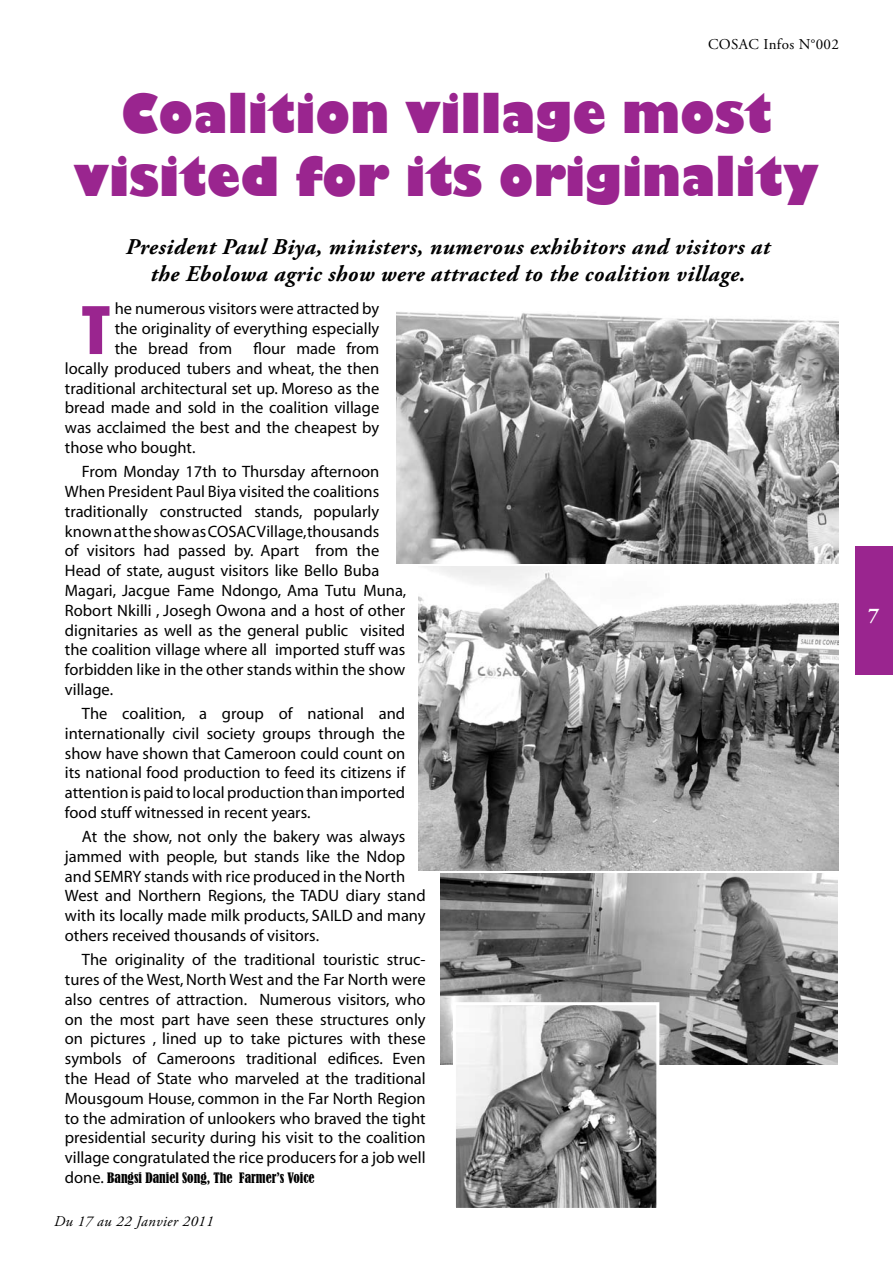
<style>
.page{position:relative;width:893px;height:1263px;background:#fff}
.page>*{position:absolute;margin:0;border:0;box-sizing:border-box;transform-origin:0 0}
.t1{font:60.6px "Impact";color:#9a258f}
.t2{font:800 52.5px/63px "Gill Sans";color:#9a258f;text-align:center;scale:.92 1}
.t3{font:italic 700 22.5px/27px "Adobe Garamond Pro";letter-spacing:.025em;color:#000;text-align:center}
.t4{font:700 21px "Adobe Garamond Pro";color:#fff}
.t5{font:16.5px/19.8px "Myriad";color:#000;text-align:justify}
.t6{font:italic 15px "Adobe Garamond Pro";letter-spacing:.025em;color:#000}
.t7{font:15px "Adobe Garamond Pro";letter-spacing:.025em;color:#000}
.t8{font:condensed 13.5px "Bernard";color:#000}
.s1{font-family:"Myriad";font-stretch:normal;font-size:16.5px}
</style>
<div class="page">
<div style="left:856px;top:546px;width:37px;height:129px;background:#9a258f"></div>
<img style="left:396px;top:312px;width:442px;height:252px">
<img style="left:418px;top:566px;width:421px;height:304px">
<img style="left:440px;top:873px;width:398px;height:191px">
<img style="left:457px;top:1006px;width:198px;height:201px">
<div style="left:453px;top:1002px;width:206px;height:209px;border:3px solid #fff"></div>
<p class="t7" style="left:708px;top:35px;width:132px">COSAC Infos N°002</p>
<h2 class="t2" style="left:74px;top:86px;width:811px">Coalition village most visited for its originality</h2>
<h3 class="t3" style="left:126px;top:234px;width:646px">President Paul Biya, ministers, numerous exhibitors and visitors at the Ebolowa agric show were attracted to the coalition village.</h3>
<h1 class="t1" style="left:82px;top:283px;width:29px">T</h1>
<p class="t5" style="left:115px;top:300px;width:266px">he numerous visitors were attracted by the originality of everything especially the bread from</p>
<p class="t5" style="left:65px;top:339px;width:316px;text-indent:189px">flour made from locally produced tubers and wheat, the then traditional architectural set up. Moreso as the bread made and sold in the coalition village was acclaimed the best and the cheapest by those who bought.</p>
<p class="t5" style="left:65px;top:462px;width:343px;text-align:left;text-indent:17px">From Monday 17th to Thursday afternoon When President Paul Biya visited the coalitions traditionally constructed stands, popularly known at the show as COSAC Village, thousands<br>of visitors had passed by. Apart from the Head of state, august visitors like Bello Buba Magari, Jacgue Fame Ndongo, Ama Tutu Muna, Robort Nkilli , Josegh Owona and a host of other dignitaries as well as the general public visited the coalition village where all imported stuff was forbidden like in the other stands within the show village.</p>
<p class="t5" style="left:65px;top:704px;width:342px;text-indent:17px">The coalition, a group of national and internationally civil society groups through the show have shown that Cameroon could count on its national food production to feed its citizens if attention is paid to local production than imported food stuff witnessed in recent years.</p>
<p class="t5" style="left:65px;top:827px;width:362px;text-align:left;text-indent:17px">At the show, not only the bakery was always jammed with people, but stands like the Ndop and SEMRY stands with rice produced in the North West and Northern Regions, the TADU diary stand with its locally made milk products, SAILD and many others received thousands of visitors.</p>
<p class="t5" style="left:65px;top:950px;width:362px;text-indent:17px">The originality of the traditional touristic struc&shy;tures of the West, North West and the Far North were also centres of attraction. Numerous visitors, who on the most part have seen these structures only on pictures , lined up to take pictures with these symbols of Cameroons traditional edifices. Even the Head of State who marveled at the traditional Mousgoum House, common in the Far North Region to the admiration of unlookers who braved the tight presidential security during his visit to the coalition village congratulated the rice producers for a job well</p>
<p class="t8" style="left:65px;top:1170px;width:251px"><span class="s1">done.</span> Bangsi Daniel Song, The Farmer’s Voice</p>
<p class="t6" style="left:54px;top:1212px;width:161px">Du 17 au 22 Janvier 2011</p>
<p class="t4" style="left:869px;top:604px;width:12px">7</p>
</div>
